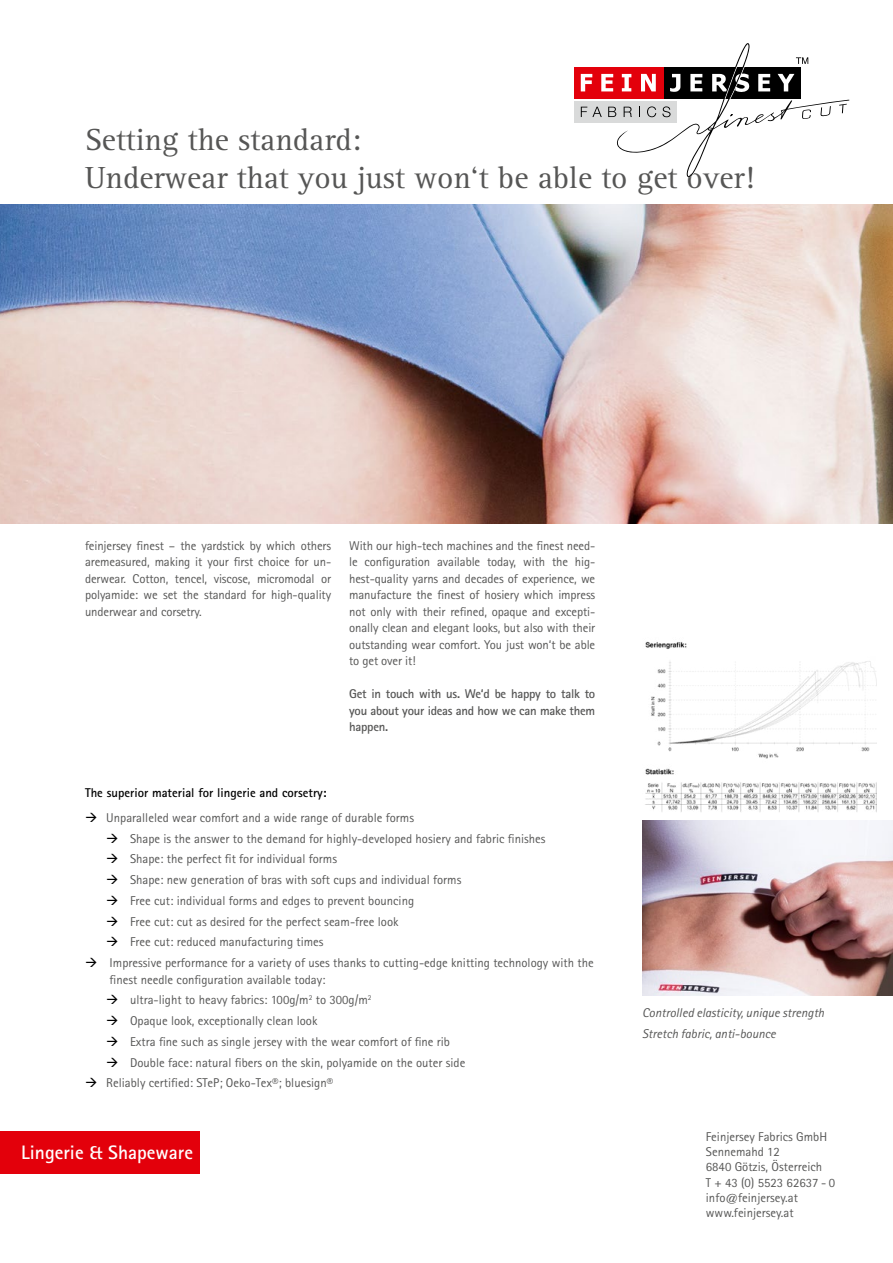
<style>
.page{position:relative;width:893px;height:1263px;background:#fff}
.page>*{position:absolute;margin:0;border:0;box-sizing:border-box;transform-origin:0 0}
.t1{font:31.5px/37.8px "Rotis Serif";color:#565655}
.t2{font:700 19.5px "Rotis Sans Serif";color:#fff}
.t3{font:12.75px/16.5px "Rotis Sans Serif";color:#565655;text-align:justify}
.t4{font:700 12.75px/16.5px "Rotis Sans Serif";letter-spacing:-.02em;color:#565655;text-align:justify}
.t5{font:italic 12.75px/20.7px "Rotis Sans Serif";color:#565655}
.t6{font:700 12.75px "Rotis Sans Serif";color:#000}
.s1{color:#000}
</style>
<div class="page">
<img style="left:0;top:204px;width:893px;height:319px">
<div style="left:0;top:1131px;width:200px;height:43px;background:#e3000b"></div>
<img style="left:642px;top:821px;width:251px;height:174px">
<img style="left:645px;top:641px;width:232px;height:171px">
<div style="left:574px;top:101px;width:103px;height:21px;background:#d9dada"></div>
<div style="left:574px;top:67px;width:90px;height:31px;background:#e3000b"></div>
<svg style="left:581px;top:43px;width:269px;height:134px"></svg>
<h1 class="t1" style="left:85px;top:121px;width:671px">Setting the standard:<br>Underwear that you just won‘t be able to get over!</h1>
<p class="t3" style="left:85px;top:537px;width:248px">feinjersey finest – the yardstick by which others aremeasured, making it your first choice for un&shy;derwear. Cotton, tencel, viscose, micromodal or polyamide: we set the standard for high-quality underwear and corsetry.</p>
<p class="t3" style="left:349px;top:537px;width:248px">With our high-tech machines and the finest need&shy;le configuration available today, with the hig&shy;hest-quality yarns and decades of experience, we manufacture the finest of hosiery which impress not only with their refined, opaque and excepti&shy;onally clean and elegant looks, but also with their outstanding wear comfort. You just won‘t be able to get over it!</p>
<p class="t4" style="left:349px;top:685px;width:248px">Get in touch with us. We‘d be happy to talk to you about your ideas and how we can make them happen.</p>
<p class="t6" style="left:85px;top:784px;width:243px">The superior material for lingerie and corsetry:</p>
<p class="t3" style="left:85px;top:809px;width:331px"><span class="s1">→</span> Unparalleled wear comfort and a wide range of durable forms</p>
<p class="t3" style="left:106px;top:830px;width:441px"><span class="s1">→</span> Shape is the answer to the demand for highly-developed hosiery and fabric finishes</p>
<p class="t3" style="left:106px;top:851px;width:232px"><span class="s1">→</span> Shape: the perfect fit for individual forms</p>
<p class="t3" style="left:106px;top:871px;width:357px"><span class="s1">→</span> Shape: new generation of bras with soft cups and individual forms</p>
<p class="t3" style="left:106px;top:892px;width:309px"><span class="s1">→</span> Free cut: individual forms and edges to prevent bouncing</p>
<p class="t3" style="left:106px;top:913px;width:294px"><span class="s1">→</span> Free cut: cut as desired for the perfect seam-free look</p>
<p class="t3" style="left:106px;top:934px;width:219px"><span class="s1">→</span> Free cut: reduced manufacturing times</p>
<p class="t3" style="left:110px;top:954px;width:486px;text-indent:-25px"><span class="s1">→</span> Impressive performance for a variety of uses thanks to cutting-edge knitting technology with the finest needle configuration available today:</p>
<p class="t3" style="left:106px;top:992px;width:267px"><span class="s1">→</span> ultra-light to heavy fabrics: 100g/m<sup>2</sup> to 300g/m<sup>2</sup></p>
<p class="t3" style="left:106px;top:1012px;width:213px"><span class="s1">→</span> Opaque look, exceptionally clean look</p>
<p class="t3" style="left:106px;top:1033px;width:345px"><span class="s1">→</span> Extra fine such as single jersey with the wear comfort of fine rib</p>
<p class="t3" style="left:106px;top:1054px;width:361px"><span class="s1">→</span> Double face: natural fibers on the skin, polyamide on the outer side</p>
<p class="t3" style="left:85px;top:1075px;width:250px"><span class="s1">→</span> Reliably certified: STeP; Oeko-Tex®; bluesign®</p>
<h2 class="t2" style="left:21px;top:1140px;width:173px">Lingerie &amp; Shapeware</h2>
<p class="t5" style="left:642px;top:1002px;width:184px">Controlled elasticity, unique strength<br>Stretch fabric, anti-bounce</p>
<p class="t3" style="left:706px;top:1129px;width:131px;line-height:15.3px;text-align:left">Feinjersey Fabrics GmbH<br>Sennemahd 12<br>6840 Götzis, Österreich<br>T + 43 (0) 5523 62637 - 0 info@feinjersey.at www.feinjersey.at</p>
</div>
